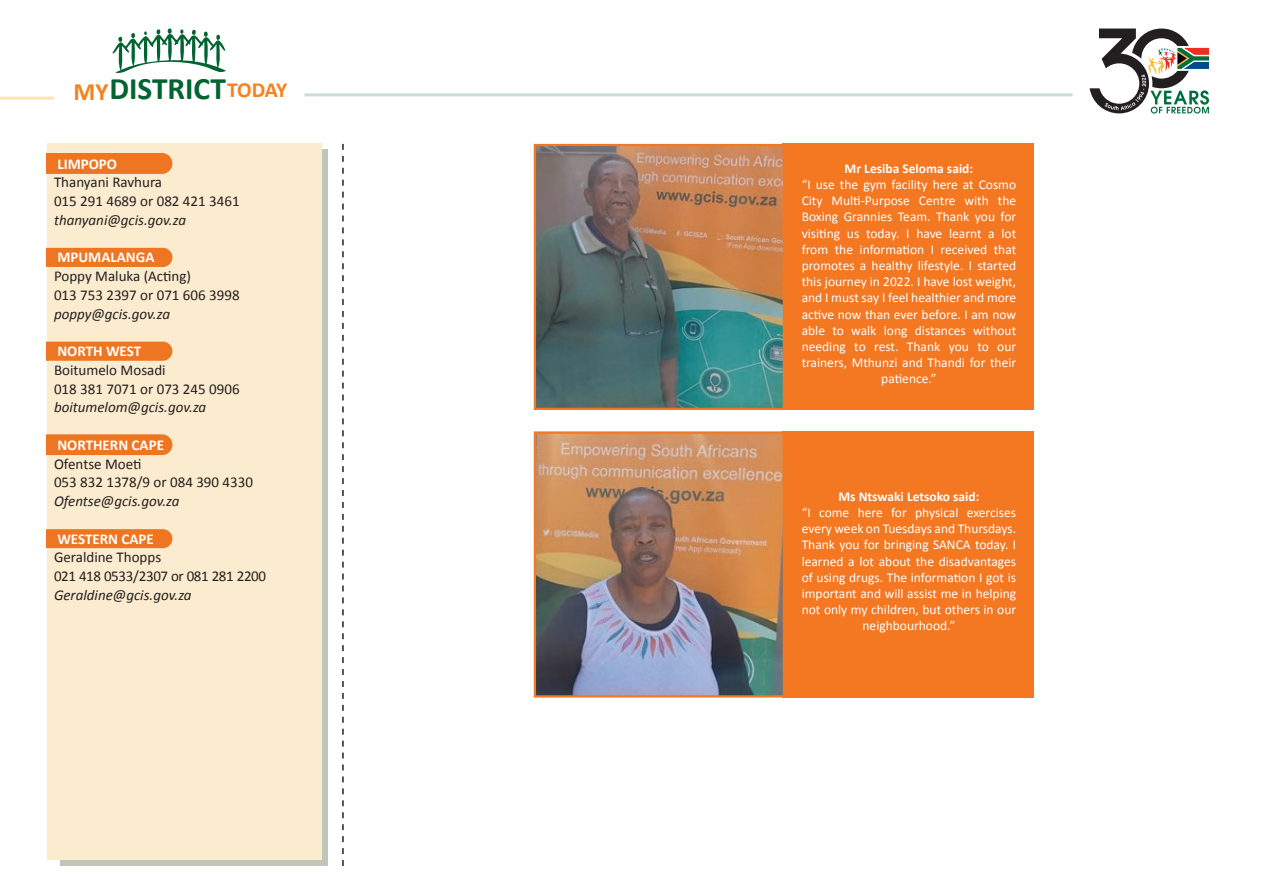
<style>
.page{position:relative;width:1263px;height:893px;background:#fff}
.page>*{position:absolute;margin:0;border:0;box-sizing:border-box;transform-origin:0 0}
.t1{font:700 31.35px "Calibri";color:#006431}
.t2{font:15px/18.8px "Calibri";color:#231f20}
.t3{font:italic 15px "Calibri";color:#231f20}
.t4{font:700 15px "Calibri";color:#fff}
.t5{font:15px/18.8px "Calibri";letter-spacing:-.02em;color:#231f20}
.t6{font:13.5px/16.2px "Calibri";color:#fff;text-align:center}
.t7{font:700 13.5px "Calibri";color:#fff}
.s1{font-size:25.05px;color:#f58220}
.s2{font-size:21.6px;color:#f58220}
</style>
<div class="page">
<div style="left:60px;top:150px;width:267px;height:716px;background:#bec5b9"></div>
<div style="left:47px;top:144px;width:274px;height:716px;background:#fceccf"></div>
<div style="left:47px;top:153px;width:125px;height:21px;background:#ee7623"></div>
<div style="left:47px;top:248px;width:125px;height:19px;background:#ee7623"></div>
<div style="left:47px;top:342px;width:125px;height:19px;background:#ee7623"></div>
<div style="left:47px;top:434px;width:125px;height:21px;background:#ee7623"></div>
<div style="left:47px;top:529px;width:125px;height:19px;background:#ee7623"></div>
<svg style="left:342px;top:144px;width:2px;height:722px"></svg>
<hr style="left:0;top:97px;width:54px;height:3px;background:#fee2b7">
<hr style="left:304px;top:93px;width:768px;height:3px;background:#ccdcd0">
<svg style="left:113px;top:28px;width:113px;height:45px"></svg>
<svg style="left:1089px;top:29px;width:120px;height:85px"></svg>
<div style="left:783px;top:431px;width:251px;height:266px;background:#f47721"></div>
<img style="left:537px;top:434px;width:245px;height:260px">
<div style="left:534px;top:431px;width:251px;height:266px;border:2px solid #f47721"></div>
<div style="left:783px;top:144px;width:251px;height:266px;background:#f47721"></div>
<img style="left:537px;top:147px;width:245px;height:260px">
<div style="left:534px;top:144px;width:251px;height:266px;border:2px solid #f47721"></div>
<h1 class="t1" style="left:73px;top:69px;width:215px"><span class="s1">MY</span>DISTRICT<span class="s2">TODAY</span></h1>
<p class="t4" style="left:57px;top:154px;width:61px">LIMPOPO</p>
<p class="t2" style="left:54px;top:173px;width:187px">Thanyani Ravhura<br>015 291 4689 or 082 421 3461</p>
<p class="t3" style="left:54px;top:210px;width:134px">thanyani@gcis.gov.za</p>
<p class="t4" style="left:57px;top:248px;width:99px">MPUMALANGA</p>
<p class="t2" style="left:54px;top:267px;width:187px">Poppy Maluka (Acting)<br>013 753 2397 or 071 606 3998</p>
<p class="t3" style="left:54px;top:303px;width:118px">poppy@gcis.gov.za</p>
<p class="t4" style="left:57px;top:342px;width:85px">NORTH WEST</p>
<p class="t2" style="left:54px;top:361px;width:187px">Boitumelo Mosadi<br>018 381 7071 or 073 245 0906</p>
<p class="t3" style="left:54px;top:397px;width:154px">boitumelom@gcis.gov.za</p>
<p class="t4" style="left:57px;top:435px;width:108px">NORTHERN CAPE</p>
<p class="t2" style="left:54px;top:454px;width:200px">Ofentse Moeti<br>053 832 1378/9 or 084 390 4330</p>
<p class="t3" style="left:54px;top:491px;width:127px">Ofentse@gcis.gov.za</p>
<p class="t4" style="left:57px;top:529px;width:98px">WESTERN CAPE</p>
<p class="t5" style="left:54px;top:548px;width:214px">Geraldine Thopps<br>021 418 0533/2307 or 081 281 2200</p>
<p class="t3" style="left:54px;top:585px;width:139px">Geraldine@gcis.gov.za</p>
<p class="t7" style="left:845px;top:160px;width:130px">Mr Lesiba Seloma said:</p>
<p class="t6" style="left:802px;top:176px;width:216px">“I use the gym facility here at Cosmo City Multi-Purpose Centre with the Boxing Grannies Team. Thank you for visiting us today. I have learnt a lot from the information I received that promotes a healthy lifestyle. I started this journey in 2022. I have lost weight, and I must say I feel healthier and more active now than ever before. I am now able to walk long distances without needing to rest. Thank you to our trainers, Mthunzi and Thandi for their patience.”</p>
<p class="t7" style="left:838px;top:488px;width:143px">Ms Ntswaki Letsoko said:</p>
<p class="t6" style="left:802px;top:504px;width:216px">“I come here for physical exercises every week on Tuesdays and Thursdays.<br>Thank you for bringing SANCA today. I learned a lot about the disadvantages of using drugs. The information I got is important and will assist me in helping not only my children, but others in our neighbourhood.”</p>
</div>
